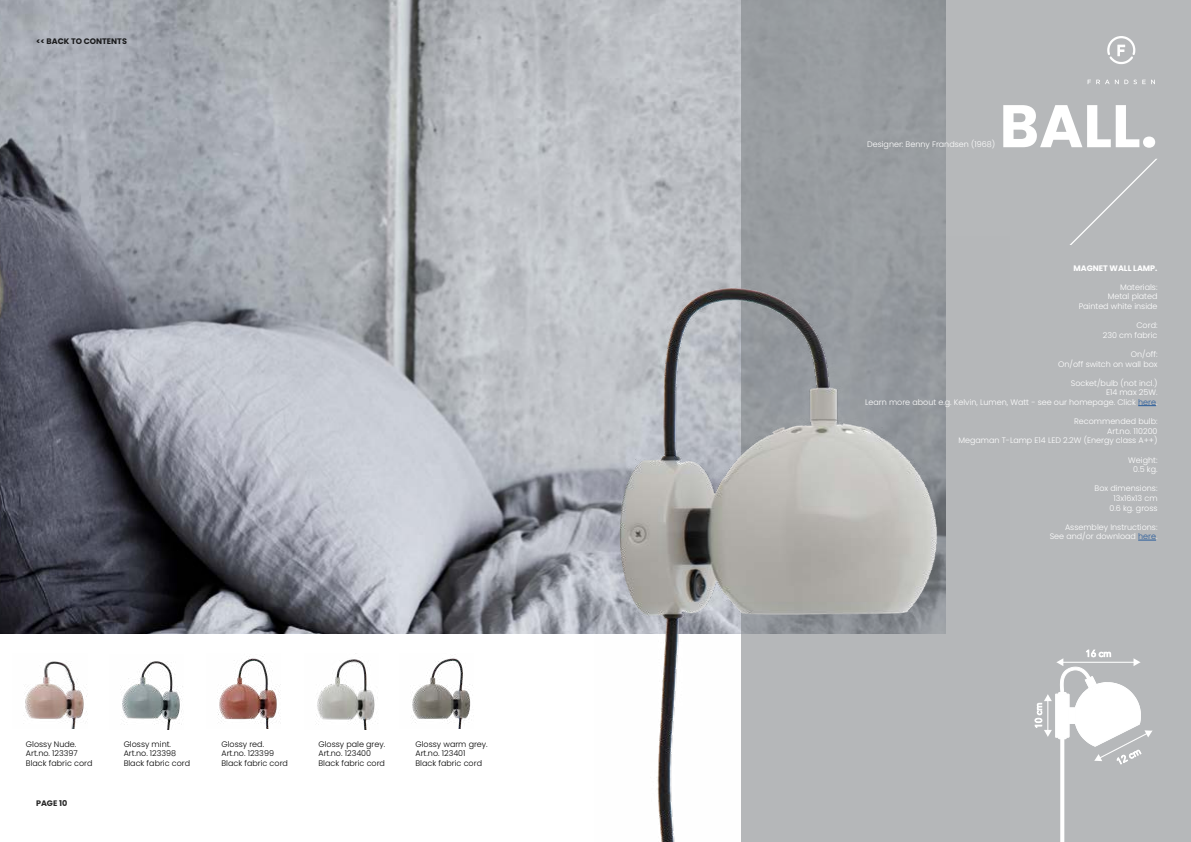
<style>
.page{position:relative;width:1191px;height:842px;background:#fff}
.page>*{position:absolute;margin:0;border:0;box-sizing:border-box;transform-origin:0 0}
.t1{font:700 60px "Poppins";color:#fff}
.t2{font:300 8px/9.6px "Poppins";color:#fff;text-align:right}
.t3{font:300 8px/9.6px "Poppins";color:#000}
.t4{font:700 8px "Poppins";color:#000}
.t5{font:700 8px "Poppins";color:#fff}
.s1{color:#275b9b}
</style>
<div class="page">
<img style="left:0;top:0;width:741px;height:634px">
<svg style="left:741px;top:0;width:450px;height:842px;background:#aeb0b3"></svg>
<svg style="left:1138px;top:405px;width:18px;height:1px"></svg>
<svg style="left:1138px;top:540px;width:18px;height:1px"></svg>
<svg style="left:1034px;top:650px;width:118px;height:192px"></svg>
<div style="left:1069px;top:159px;width:88px;height:86px;background:#b6b8ba"></div>
<img style="left:595px;top:236px;width:414px;height:606px">
<img style="left:23px;top:661px;width:64px;height:67px">
<img style="left:120px;top:661px;width:63px;height:69px">
<img style="left:218px;top:654px;width:63px;height:74px">
<img style="left:316px;top:659px;width:59px;height:70px">
<img style="left:411px;top:658px;width:62px;height:70px">
<svg style="left:1151px;top:80px;width:4px;height:4px"></svg>
<svg style="left:1124px;top:80px;width:21px;height:4px"></svg>
<svg style="left:1087px;top:80px;width:31px;height:4px"></svg>
<svg style="left:1107px;top:36px;width:28px;height:28px"></svg>
<p class="t4" style="left:36px;top:37px;width:92px">&lt;&lt; BACK TO CONTENTS</p>
<p class="t3" style="left:26px;top:739px;width:68px">Glossy Nude.<br>Art.no. 123397<br>Black fabric cord</p>
<p class="t3" style="left:124px;top:739px;width:68px">Glossy mint.<br>Art.no. 123398<br>Black fabric cord</p>
<p class="t3" style="left:221px;top:739px;width:68px">Glossy red.<br>Art.no. 123399<br>Black fabric cord</p>
<p class="t3" style="left:318px;top:739px;width:68px">Glossy pale grey.<br>Art.no. 123400<br>Black fabric cord</p>
<p class="t3" style="left:415px;top:739px;width:74px">Glossy warm grey.<br>Art.no. 123401<br>Black fabric cord</p>
<p class="t4" style="left:36px;top:799px;width:33px">PAGE 10</p>
<p class="t2" style="left:867px;top:140px;width:130px">Designer: Benny Frandsen (1968)</p>
<h1 class="t1" style="left:999px;top:91px;width:159px">BALL.</h1>
<p class="t5" style="left:1073px;top:263px;width:86px">MAGNET WALL LAMP.</p>
<p class="t2" style="left:1078px;top:282px;width:80px">Materials:<br>Metal plated<br>Painted white inside</p>
<p class="t2" style="left:1102px;top:321px;width:56px">Cord:<br>230 cm fabric</p>
<p class="t2" style="left:1058px;top:349px;width:101px">On/off:<br>On/off switch on wall box</p>
<p class="t2" style="left:865px;top:378px;width:294px">Socket/bulb (not incl.)<br>E14 max 25W.<br>Learn more about e.g. Kelvin, Lumen, Watt - see our homepage. Click <span class="s1">here</span>.</p>
<p class="t2" style="left:958px;top:417px;width:201px">Recommended bulb:<br>Art.no. 110200<br>Megaman T-Lamp E14 LED 2.2W (Energy class A++)</p>
<p class="t2" style="left:1128px;top:455px;width:31px">Weight:<br>0.5 kg.</p>
<p class="t2" style="left:1094px;top:484px;width:64px">Box dimensions:<br>13x16x13 cm<br>0.6 kg. gross</p>
<p class="t2" style="left:1049px;top:522px;width:109px">Assembley Instructions:<br>See and/or download <span class="s1">here</span>.</p>
</div>
